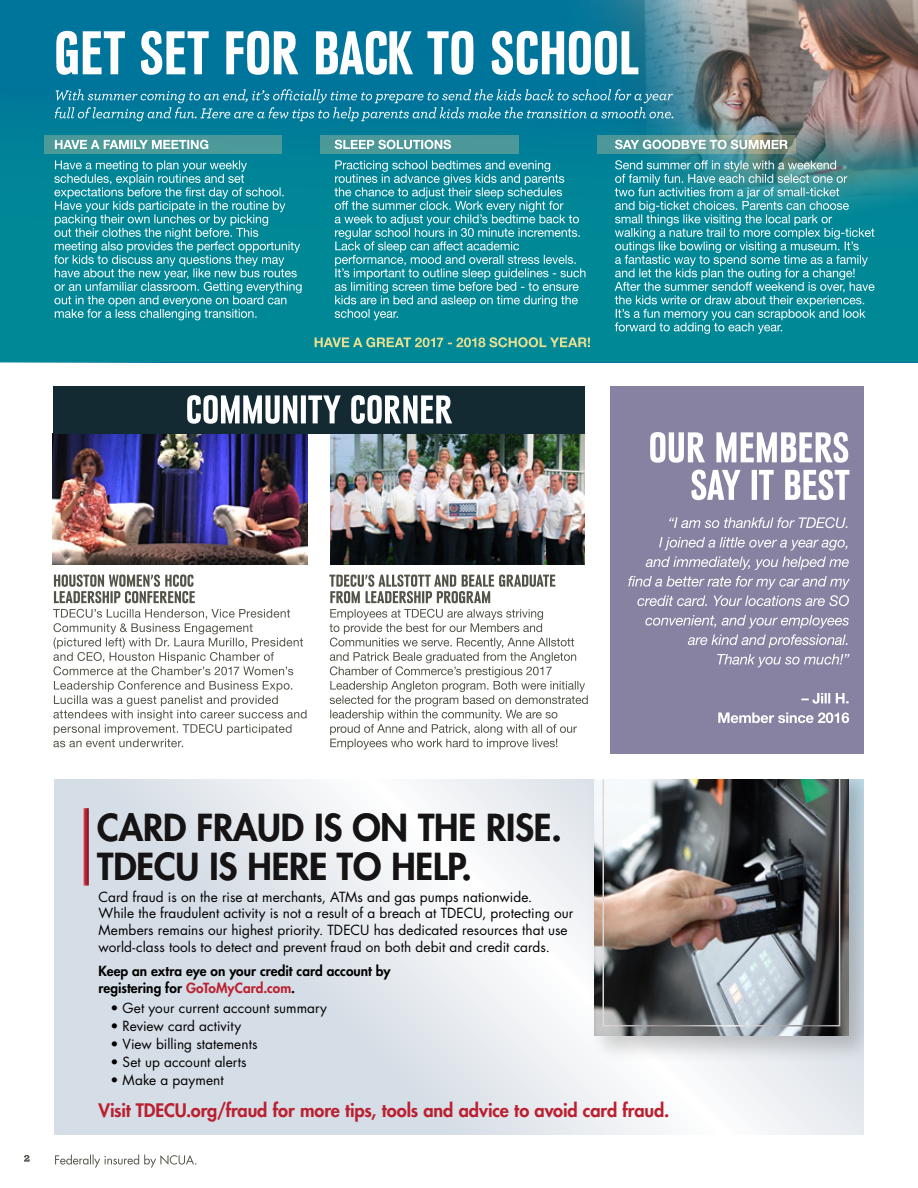
<style>
.page{position:relative;width:918px;height:1188px;background:#fff}
.page>*{position:absolute;margin:0;border:0;box-sizing:border-box;transform-origin:0 0}
.t1{font:800 36.15px/39px "Futura Std";letter-spacing:-.005em;color:#231f20}
.t2{font:800 18.15px "Futura Std";letter-spacing:-.005em;color:#bb2030}
.t3{font:13.65px/16.6px "Futura Std";letter-spacing:.005em;color:#000}
.t4{font:800 13.65px/16.6px "Futura Std";color:#000}
.s1{color:#bb2030}
</style>
<div class="page">
<svg style="left:0;top:0;width:918px;height:362px;background:#217f90"></svg>
<svg style="left:24px;top:1155px;width:5px;height:6px"></svg>
<svg style="left:56px;top:31px;width:582px;height:44px"></svg>
<svg style="left:55px;top:1155px;width:141px;height:13px"></svg>
<div style="left:611px;top:386px;width:253px;height:368px;background:#8781a2"></div>
<svg style="left:691px;top:470px;width:158px;height:30px"></svg>
<svg style="left:650px;top:432px;width:198px;height:31px"></svg>
<svg style="left:718px;top:712px;width:131px;height:11px"></svg>
<svg style="left:801px;top:693px;width:48px;height:11px"></svg>
<svg style="left:717px;top:654px;width:133px;height:13px"></svg>
<svg style="left:688px;top:634px;width:160px;height:14px"></svg>
<svg style="left:645px;top:615px;width:204px;height:13px"></svg>
<svg style="left:637px;top:595px;width:212px;height:11px"></svg>
<svg style="left:628px;top:576px;width:222px;height:13px"></svg>
<svg style="left:646px;top:556px;width:203px;height:14px"></svg>
<svg style="left:659px;top:537px;width:189px;height:13px"></svg>
<svg style="left:669px;top:517px;width:179px;height:11px"></svg>
<svg style="left:55px;top:89px;width:618px;height:32px;background:#268aa8"></svg>
<div style="left:44px;top:135px;width:238px;height:19px;background:#4c9999"></div>
<div style="left:321px;top:135px;width:198px;height:19px;background:#4c9899"></div>
<svg style="left:597px;top:135px;width:198px;height:19px;background:#6a9993"></svg>
<svg style="left:615px;top:160px;width:260px;height:174px;background:#329ba7"></svg>
<svg style="left:615px;top:140px;width:173px;height:9px"></svg>
<svg style="left:334px;top:160px;width:251px;height:160px;background:#2a9aa8"></svg>
<svg style="left:335px;top:140px;width:116px;height:9px"></svg>
<svg style="left:54px;top:160px;width:248px;height:160px;background:#2c9ca9"></svg>
<svg style="left:55px;top:140px;width:153px;height:9px"></svg>
<img style="left:53px;top:434px;width:255px;height:131px">
<img style="left:330px;top:434px;width:255px;height:131px">
<div style="left:53px;top:386px;width:532px;height:48px;background:#132a33"></div>
<svg style="left:53px;top:681px;width:254px;height:66px"></svg>
<svg style="left:53px;top:609px;width:250px;height:66px"></svg>
<svg style="left:54px;top:575px;width:141px;height:28px"></svg>
<svg style="left:329px;top:609px;width:259px;height:141px"></svg>
<svg style="left:329px;top:575px;width:226px;height:28px"></svg>
<svg style="left:187px;top:395px;width:265px;height:29px"></svg>
<svg style="left:54px;top:780px;width:259px;height:354px;background:#d7dfe7"></svg>
<svg style="left:83px;top:808px;width:4px;height:77px"></svg>
<hr style="left:87px;top:808px;width:2px;height:77px;background:#231f20">
<img style="left:594px;top:780px;width:255px;height:256px">
<img style="left:603px;top:780px;width:237px;height:246px">
<svg style="left:315px;top:337px;width:275px;height:10px;background:#5fab93"></svg>
<h1 class="t1" style="left:97px;top:808px;width:466px">CARD FRAUD IS ON THE RISE.<br>TDECU IS HERE TO HELP.</h1>
<p class="t3" style="left:98px;top:889px;width:476px">Card fraud is on the rise at merchants, ATMs and gas pumps nationwide.<br>While the fraudulent activity is not a result of a breach at TDECU, protecting our Members remains our highest priority. TDECU has dedicated resources that use world-class tools to detect and prevent fraud on both debit and credit cards.</p>
<p class="t4" style="left:98px;top:963px;width:293px">Keep an extra eye on your credit card account by registering for <span class="s1">GoToMyCard.com</span>.</p>
<p class="t3" style="left:110px;top:1000px;width:218px">• Get your current account summary</p>
<p class="t3" style="left:110px;top:1018px;width:132px">• Review card activity</p>
<p class="t3" style="left:110px;top:1036px;width:149px">• View billing statements</p>
<p class="t3" style="left:110px;top:1054px;width:138px">• Set up account alerts</p>
<p class="t3" style="left:110px;top:1071px;width:115px">• Make a payment</p>
<h2 class="t2" style="left:98px;top:1099px;width:572px">Visit TDECU.org/fraud for more tips, tools and advice to avoid card fraud.</h2>
</div>
